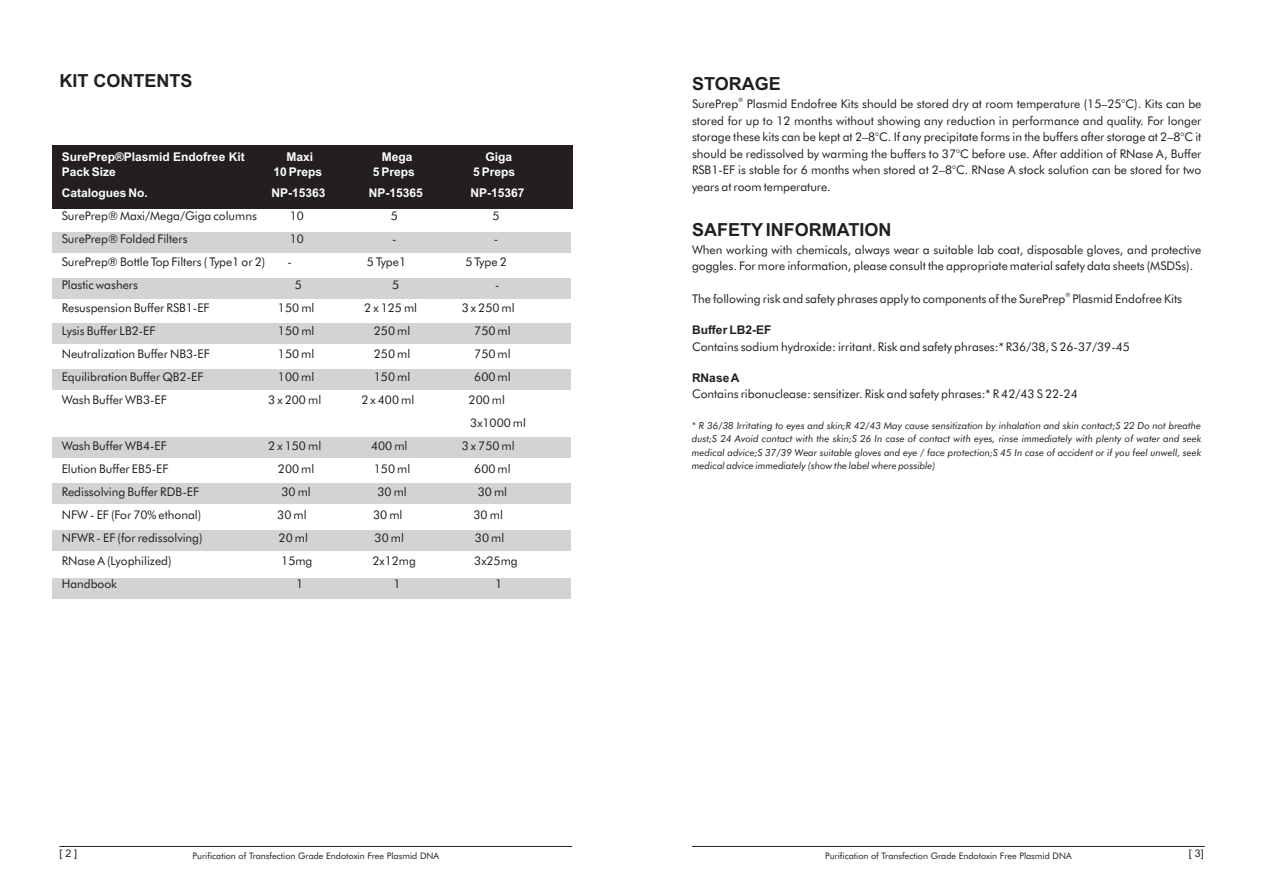
<style>
.page{position:relative;width:1263px;height:893px;background:#fff}
.page>*{position:absolute;margin:0;border:0;box-sizing:border-box;transform-origin:0 0}
.t1{font:700 18px "Arial";color:#231f20}
.t2{font:12px/16.5px "Futura BT";color:#231f20}
.t3{font:700 12px "Arial";color:#fff}
.t4{font:700 12px "Arial";color:#231f20}
.t5{font:10.5px "Arial";color:#231f20}
.t6{font:italic 9.75px/13.5px "Futura BT";color:#231f20;text-align:justify}
.t7{font:9px "Futura BT";color:#231f20}
.t8{font:6px "Futura BT";color:#231f20}
</style>
<div class="page">
<div style="left:53px;top:232px;width:518px;height:21px;background:#d1d3d4"></div>
<div style="left:53px;top:278px;width:518px;height:20px;background:#d1d3d4"></div>
<div style="left:53px;top:324px;width:518px;height:20px;background:#d1d3d4"></div>
<div style="left:53px;top:370px;width:518px;height:20px;background:#d1d3d4"></div>
<div style="left:53px;top:437px;width:518px;height:21px;background:#d1d3d4"></div>
<div style="left:53px;top:483px;width:518px;height:21px;background:#d1d3d4"></div>
<div style="left:53px;top:530px;width:518px;height:21px;background:#d1d3d4"></div>
<div style="left:53px;top:578px;width:518px;height:21px;background:#d1d3d4"></div>
<div style="left:53px;top:146px;width:520px;height:63px;background:#231f20"></div>
<hr style="left:59px;top:846px;width:513px;height:1px;background:#231f20">
<hr style="left:692px;top:846px;width:513px;height:1px;background:#231f20">
<h1 class="t1" style="left:59px;top:74px;width:135px">KIT CONTENTS</h1>
<p class="t3" style="left:62px;top:152px;width:184px">SurePrep®Plasmid Endofree Kit</p>
<p class="t3" style="left:286px;top:152px;width:28px">Maxi</p>
<p class="t3" style="left:382px;top:152px;width:32px">Mega</p>
<p class="t3" style="left:485px;top:152px;width:28px">Giga</p>
<p class="t3" style="left:62px;top:167px;width:56px">Pack Size</p>
<p class="t3" style="left:273px;top:167px;width:50px">10 Preps</p>
<p class="t3" style="left:373px;top:167px;width:44px">5 Preps</p>
<p class="t3" style="left:473px;top:167px;width:44px">5 Preps</p>
<p class="t3" style="left:62px;top:188px;width:88px">Catalogues No.</p>
<p class="t3" style="left:271px;top:188px;width:56px">NP-15363</p>
<p class="t3" style="left:369px;top:188px;width:56px">NP-15365</p>
<p class="t3" style="left:470px;top:188px;width:56px">NP-15367</p>
<p class="t2" style="left:62px;top:208px;width:197px">SurePrep® Maxi/Mega/Giga columns</p>
<p class="t2" style="left:290px;top:208px;width:16px">10</p>
<p class="t2" style="left:391px;top:208px;width:9px">5</p>
<p class="t2" style="left:492px;top:208px;width:9px">5</p>
<p class="t2" style="left:62px;top:231px;width:127px">SurePrep® Folded Filters</p>
<p class="t2" style="left:290px;top:231px;width:16px">10</p>
<p class="t2" style="left:392px;top:231px;width:6px">-</p>
<p class="t2" style="left:494px;top:231px;width:6px">-</p>
<p class="t2" style="left:62px;top:254px;width:205px">SurePrep® Bottle Top Filters ( Type1 or 2)</p>
<p class="t2" style="left:288px;top:254px;width:6px">-</p>
<p class="t2" style="left:367px;top:254px;width:41px">5 Type1</p>
<p class="t2" style="left:465px;top:254px;width:43px">5 Type 2</p>
<p class="t2" style="left:62px;top:277px;width:78px">Plastic washers</p>
<p class="t2" style="left:295px;top:277px;width:9px">5</p>
<p class="t2" style="left:392px;top:277px;width:9px">5</p>
<p class="t2" style="left:495px;top:277px;width:6px">-</p>
<p class="t2" style="left:62px;top:300px;width:149px">Resuspension Buffer RSB1-EF</p>
<p class="t2" style="left:278px;top:300px;width:38px">150 ml</p>
<p class="t2" style="left:364px;top:300px;width:54px">2 x 125 ml</p>
<p class="t2" style="left:462px;top:300px;width:54px">3 x 250 ml</p>
<p class="t2" style="left:62px;top:323px;width:95px">Lysis Buffer LB2-EF</p>
<p class="t2" style="left:278px;top:323px;width:38px">150 ml</p>
<p class="t2" style="left:374px;top:323px;width:38px">250 ml</p>
<p class="t2" style="left:474px;top:323px;width:38px">750 ml</p>
<p class="t2" style="left:62px;top:346px;width:150px">Neutralization Buffer NB3-EF</p>
<p class="t2" style="left:278px;top:346px;width:38px">150 ml</p>
<p class="t2" style="left:374px;top:346px;width:38px">250 ml</p>
<p class="t2" style="left:474px;top:346px;width:38px">750 ml</p>
<p class="t2" style="left:62px;top:369px;width:143px">Equilibration Buffer QB2-EF</p>
<p class="t2" style="left:278px;top:369px;width:38px">100 ml</p>
<p class="t2" style="left:374px;top:369px;width:38px">150 ml</p>
<p class="t2" style="left:474px;top:369px;width:38px">600 ml</p>
<p class="t2" style="left:62px;top:392px;width:107px">Wash Buffer WB3-EF</p>
<p class="t2" style="left:268px;top:392px;width:54px">3 x 200 ml</p>
<p class="t2" style="left:361px;top:392px;width:54px">2 x 400 ml</p>
<p class="t2" style="left:469px;top:389px;width:59px;line-height:23px">200 ml<br>3x1000 ml</p>
<p class="t2" style="left:62px;top:438px;width:107px">Wash Buffer WB4-EF</p>
<p class="t2" style="left:268px;top:438px;width:54px">2 x 150 ml</p>
<p class="t2" style="left:371px;top:438px;width:38px">400 ml</p>
<p class="t2" style="left:462px;top:438px;width:54px">3 x 750 ml</p>
<p class="t2" style="left:62px;top:461px;width:108px">Elution Buffer EB5-EF</p>
<p class="t2" style="left:278px;top:461px;width:38px">200 ml</p>
<p class="t2" style="left:374px;top:461px;width:38px">150 ml</p>
<p class="t2" style="left:474px;top:461px;width:38px">600 ml</p>
<p class="t2" style="left:62px;top:484px;width:139px">Redissolving Buffer RDB-EF</p>
<p class="t2" style="left:281px;top:484px;width:31px">30 ml</p>
<p class="t2" style="left:377px;top:484px;width:31px">30 ml</p>
<p class="t2" style="left:478px;top:484px;width:31px">30 ml</p>
<p class="t2" style="left:62px;top:507px;width:141px">NFW - EF (For 70% ethonal)</p>
<p class="t2" style="left:277px;top:507px;width:31px">30 ml</p>
<p class="t2" style="left:373px;top:507px;width:31px">30 ml</p>
<p class="t2" style="left:474px;top:507px;width:31px">30 ml</p>
<p class="t2" style="left:62px;top:530px;width:142px">NFWR - EF (for redissolving)</p>
<p class="t2" style="left:279px;top:530px;width:31px">20 ml</p>
<p class="t2" style="left:375px;top:530px;width:31px">30 ml</p>
<p class="t2" style="left:475px;top:530px;width:31px">30 ml</p>
<p class="t2" style="left:62px;top:553px;width:111px">RNase A (Lyophilized)</p>
<p class="t2" style="left:281px;top:553px;width:33px">15mg</p>
<p class="t2" style="left:372px;top:553px;width:45px">2x12mg</p>
<p class="t2" style="left:474px;top:553px;width:45px">3x25mg</p>
<p class="t2" style="left:62px;top:576px;width:57px">Handbook</p>
<p class="t2" style="left:296px;top:576px;width:9px">1</p>
<p class="t2" style="left:393px;top:576px;width:9px">1</p>
<p class="t2" style="left:495px;top:576px;width:9px">1</p>
<h1 class="t1" style="left:692px;top:77px;width:90px">STORAGE</h1>
<p class="t8" style="left:738px;top:98px;width:6px">®</p>
<p class="t2" style="left:692px;top:97px;width:511px;text-align:justify">SurePrep Plasmid Endofree Kits should be stored dry at room temperature (15–25°C). Kits can be stored for up to 12 months without showing any reduction in performance and quality. For longer storage these kits can be kept at 2–8°C. If any precipitate forms in the buffers after storage at 2–8°C it should be redissolved by warming the buffers to 37°C before use. After addition of RNase A, Buffer RSB1-EF is stable for 6 months when stored at 2–8°C. RNase A stock solution can be stored for two years at room temperature.</p>
<h1 class="t1" style="left:692px;top:223px;width:201px">SAFETYINFORMATION</h1>
<p class="t2" style="left:692px;top:242px;width:511px">When working with chemicals, always wear a suitable lab coat, disposable gloves, and protective goggles. For more information, please consult the appropriate material safety data sheets (MSDSs).</p>
<p class="t8" style="left:1065px;top:293px;width:6px">®</p>
<p class="t2" style="left:692px;top:292px;width:491px">The following risk and safety phrases apply to components of the SurePrep Plasmid Endofree Kits</p>
<p class="t4" style="left:692px;top:326px;width:81px">Buffer LB2-EF</p>
<p class="t2" style="left:692px;top:339px;width:439px">Contains sodium hydroxide: irritant. Risk and safety phrases:* R36/38, S 26-37/39-45</p>
<p class="t4" style="left:692px;top:373px;width:49px">RNase A</p>
<p class="t2" style="left:692px;top:387px;width:387px">Contains ribonuclease: sensitizer. Risk and safety phrases:* R 42/43 S 22-24</p>
<p class="t6" style="left:692px;top:419px;width:511px">* R 36/38 Irritating to eyes and skin;R 42/43 May cause sensitization by inhalation and skin contact;S 22 Do not breathe dust;S 24 Avoid contact with the skin;S 26 In case of contact with eyes, rinse immediately with plenty of water and seek medical advice;S 37/39 Wear suitable gloves and eye / face protection;S 45 In case of accident or if you feel unwell, seek medical advice immediately (show the label where possible)</p>
<p class="t5" style="left:60px;top:850px;width:19px">[ 2 ]</p>
<p class="t7" style="left:193px;top:852px;width:248px">Purification of Transfection Grade Endotoxin Free Plasmid DNA</p>
<p class="t7" style="left:825px;top:852px;width:248px">Purification of Transfection Grade Endotoxin Free Plasmid DNA</p>
<p class="t5" style="left:1189px;top:850px;width:16px">[ 3]</p>
</div>
